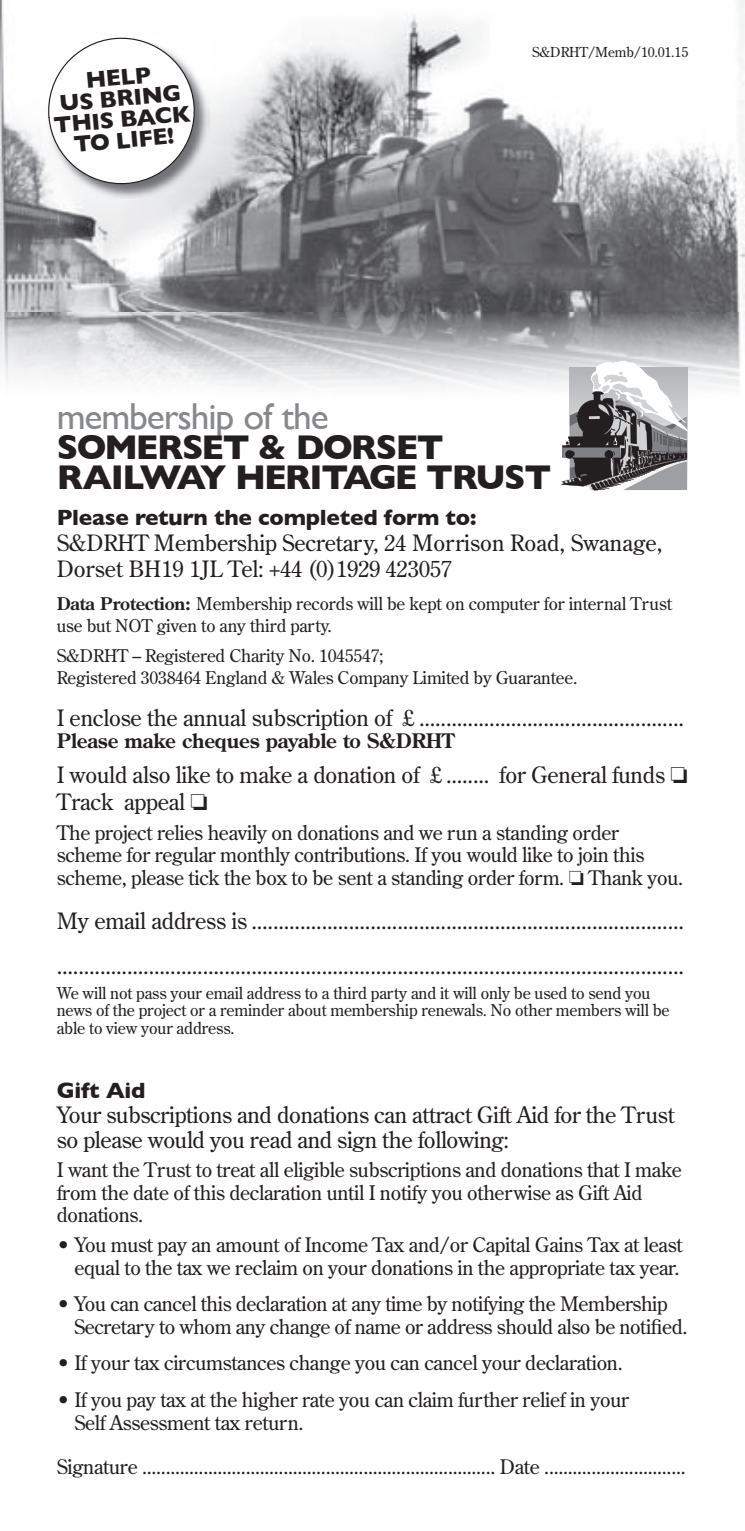
<style>
.page{position:relative;width:745px;height:1531px;background:#fff}
.page>*{position:absolute;margin:0;border:0;box-sizing:border-box;transform-origin:0 0}
.t1{font:37.5px "Gill Sans";letter-spacing:-.03em;color:#86888b}
.t2{font:700 35px/30px "Gill Sans";letter-spacing:-.04em;color:#231f20}
.t3{font:700 23.25px/21px "Gill Sans";color:#231f20;text-align:center}
.t4{font:22.5px/26.2px "Century Old Style";letter-spacing:-.01em;color:#231f20}
.t5{font:700 22.5px "Gill Sans";letter-spacing:-.01em;color:#231f20}
.t6{font:20px/22.5px "Century Old Style";letter-spacing:-.015em;color:#231f20}
.t7{font:700 20px "Century Old Style";letter-spacing:-.01em;color:#231f20}
.t8{font:17.5px/22.5px "Century Old Style";letter-spacing:-.01em;color:#231f20}
.t9{font:16.25px/17.5px "Century Old Style";letter-spacing:-.01em;color:#231f20}
.t10{font:13.75px "Century Old Style";letter-spacing:-.01em;color:#231f20}
.s1{font-weight:700}
</style>
<div class="page">
<img style="left:0;top:0;width:744px;height:313px">
<img style="left:0;top:313px;width:744px;height:178px">
<svg style="left:560px;top:361px;width:129px;height:129px"></svg>
<img style="left:47px;top:37px;width:162px;height:162px">
<svg style="left:45px;top:34px;width:153px;height:153px"></svg>
<p class="t3" style="left:49px;top:72px;width:138px;rotate:-5deg">HELP<br>US BRING<br>THIS BACK<br>TO LIFE!</p>
<p class="t10" style="left:531px;top:43px;width:157px">s&amp;DrhT/Memb/10.01.15</p>
<h1 class="t1" style="left:57px;top:394px;width:273px">membership of the</h1>
<h2 class="t2" style="left:57px;top:432px;width:495px">SOMERSET &amp; DORSET<br>RAILWAY HERITAGE TRUST</h2>
<p class="t5" style="left:57px;top:499px;width:421px">Please return the completed form to:</p>
<p class="t4" style="left:57px;top:529px;width:606px">s&amp;DrhT Membership secretary, 24 Morrison road, swanage,<br>Dorset Bh19 1Jl Tel: +44 (0)1929 423057</p>
<p class="t8" style="left:57px;top:592px;width:616px"><span class="s1">Data Protection:</span> Membership records will be kept on computer for internal Trust use but NOT given to any third party.</p>
<p class="t8" style="left:57px;top:644px;width:522px">s&amp;DrhT – registered Charity No. 1045547;<br>registered 3038464 england &amp; Wales Company limited by guarantee.</p>
<p class="t4" style="left:57px;top:704px;width:628px">i enclose the annual subscription of £ .................................................</p>
<p class="t7" style="left:57px;top:728px;width:399px">Please make cheques payable to S&amp;DRHT</p>
<p class="t4" style="left:57px;top:760px;width:632px;line-height:27.5px">i would also like to make a donation of £ ........ for general funds ❏<br>Track appeal ❏</p>
<p class="t6" style="left:57px;top:821px;width:627px">The project relies heavily on donations and we run a standing order scheme for regular monthly contributions. if you would like to join this scheme, please tick the box to be sent a standing order form. ❏ Thank you.</p>
<p class="t4" style="left:57px;top:899px;width:628px;line-height:44.5px">My email address is ................................................................................ ....................................................................................................................</p>
<p class="t9" style="left:57px;top:984px;width:614px">We will not pass your email address to a third party and it will only be used to send you news of the project or a reminder about membership renewals. No other members will be able to view your address.</p>
<p class="t5" style="left:57px;top:1072px;width:90px">Gift Aid</p>
<p class="t4" style="left:57px;top:1102px;width:619px;line-height:25px">Your subscriptions and donations can attract gift Aid for the Trust so please would you read and sign the following:</p>
<p class="t6" style="left:57px;top:1158px;width:626px">i want the Trust to treat all eligible subscriptions and donations that i make from the date of this declaration until i notify you otherwise as gift Aid donations.</p>
<p class="t6" style="left:57px;top:1233px;width:627px;text-align:right">• You must pay an amount of Income Tax and/or Capital Gains Tax at least equal to the tax we reclaim on your donations in the appropriate tax year.</p>
<p class="t6" style="left:74px;top:1292px;width:614px;text-indent:-17px">• You can cancel this declaration at any time by notifying the Membership secretary to whom any change of name or address should also be notified.</p>
<p class="t6" style="left:57px;top:1351px;width:567px">• If your tax circumstances change you can cancel your declaration.</p>
<p class="t6" style="left:74px;top:1388px;width:556px;text-indent:-18px">• If you pay tax at the higher rate you can claim further relief in your self Assessment tax return.</p>
<p class="t6" style="left:57px;top:1455px;width:630px">signature ........................................................................... Date ..............................</p>
</div>
